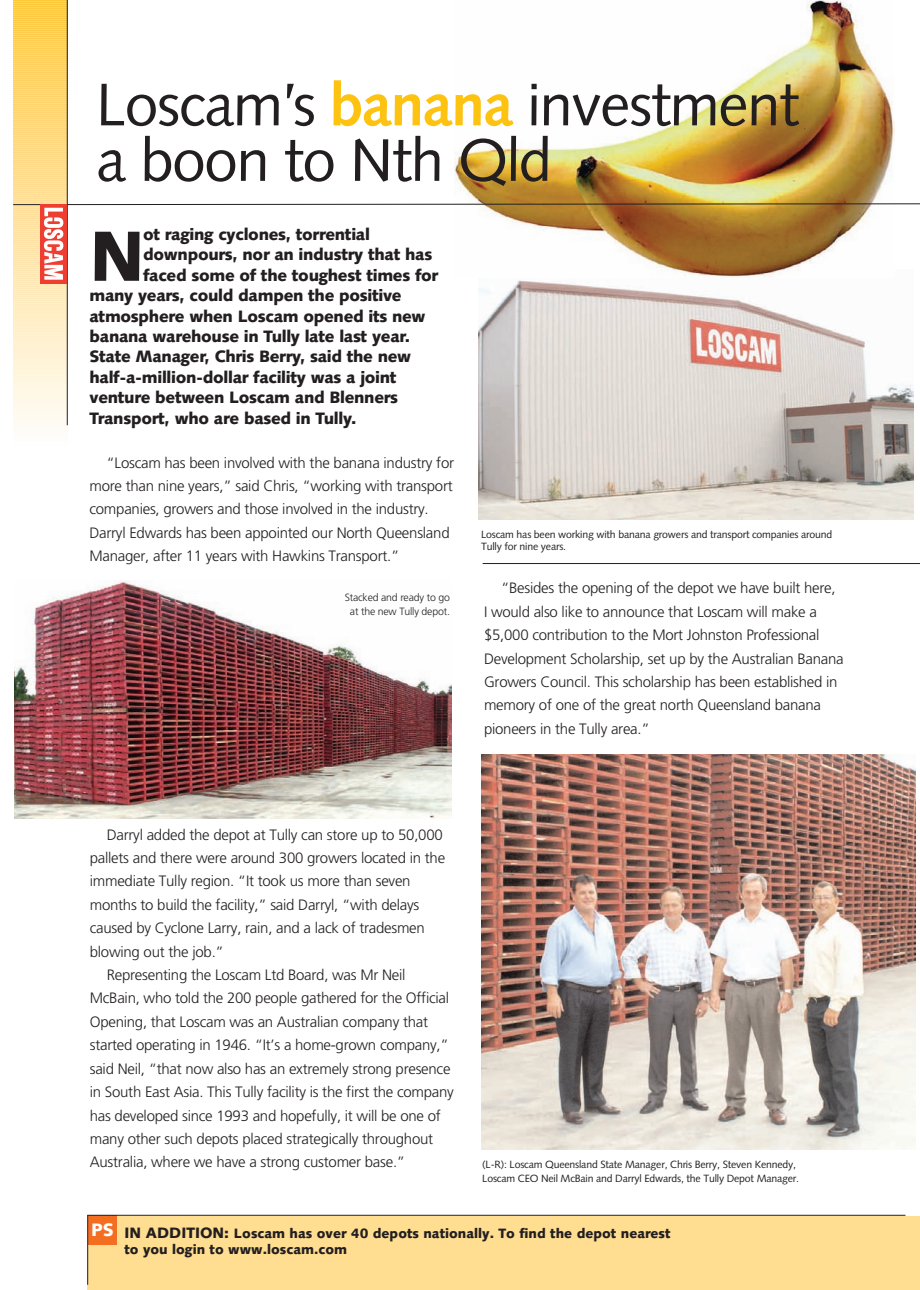
<style>
.page{position:relative;width:920px;height:1290px;background:#fff}
.page>*{position:absolute;margin:0;border:0;box-sizing:border-box;transform-origin:0 0}
.t1{font:900 70.95px "Syntax";color:#231f20}
.t2{font:60px/55.5px "Syntax";letter-spacing:-.02em;color:#231f20}
.t3{font:900 18px "Syntax";color:#fff}
.t4{font:900 16.5px "Syntax";letter-spacing:-.02em;color:#231f20}
.t5{font:300 15px/23.4px "Frutiger";letter-spacing:-.015em;color:#231f20}
.t6{font:900 13.5px/16.5px "Syntax";color:#231f20}
.t7{font:10.5px/12px "Syntax";letter-spacing:-.015em;color:#231f20}
.t8{font:300 10.5px/13.5px "Frutiger";letter-spacing:-.015em;color:#231f20;text-align:center}
.s1{font-weight:700;color:#fec210}
.s2{font-size:15px}
</style>
<div class="page">
<img style="left:13px;top:0;width:906px;height:1289px">
<h2 class="t2" style="left:96px;top:82px;width:704px">Loscam’s <span class="s1">banana</span> investment a boon to Nth Qld</h2>
<h1 class="t1" style="left:89px;top:227px;width:57px">N</h1>
<p class="t4" style="left:143px;top:227px;width:228px">ot raging cyclones, torrential</p>
<p class="t4" style="left:143px;top:248px;width:290px">downpours, nor an industry that has</p>
<p class="t4" style="left:143px;top:268px;width:296px">faced some of the toughest times for</p>
<p class="t4" style="left:89px;top:289px;width:313px">many years, could dampen the positive</p>
<p class="t4" style="left:89px;top:309px;width:337px">atmosphere when Loscam opened its new</p>
<p class="t4" style="left:89px;top:329px;width:322px">banana warehouse in Tully late last year.</p>
<p class="t4" style="left:89px;top:350px;width:323px">State Manager, Chris Berry, said the new</p>
<p class="t4" style="left:89px;top:370px;width:308px">half-a-million-dollar facility was a joint</p>
<p class="t4" style="left:89px;top:391px;width:310px">venture between Loscam and Blenners</p>
<p class="t4" style="left:89px;top:411px;width:268px">Transport, who are based in Tully.</p>
<p class="t5" style="left:89px;top:451px;width:366px;text-indent:17px">“Loscam has been involved with the banana industry for more than nine years,” said Chris, “working with transport companies, growers and those involved in the industry.<br>Darryl Edwards has been appointed our North Queensland Manager, after 11 years with Hawkins Transport.”</p>
<p class="t8" style="left:344px;top:591px;width:107px">Stacked and ready to go at the new Tully depot.</p>
<p class="t7" style="left:481px;top:529px;width:353px">Loscam has been working with banana growers and transport companies around<br>Tully for nine years.</p>
<p class="t5" style="left:484px;top:577px;width:361px;text-indent:17px">“Besides the opening of the depot we have built here,<br>I would also like to announce that Loscam will make a $5,000 contribution to the Mort Johnston Professional Development Scholarship, set up by the Australian Banana Growers Council. This scholarship has been established in memory of one of the great north Queensland banana pioneers in the Tully area.”</p>
<p class="t5" style="left:107px;top:823px;width:337px">Darryl added the depot at Tully can store up to 50,000</p>
<p class="t5" style="left:90px;top:847px;width:357px">pallets and there were around 300 growers located in the</p>
<p class="t5" style="left:90px;top:870px;width:322px">immediate Tully region. “It took us more than seven</p>
<p class="t5" style="left:90px;top:894px;width:331px">months to build the facility,” said Darryl, “with delays</p>
<p class="t5" style="left:90px;top:917px;width:336px">caused by Cyclone Larry, rain, and a lack of tradesmen</p>
<p class="t5" style="left:90px;top:940px;width:136px">blowing out the job.”</p>
<p class="t5" style="left:107px;top:964px;width:300px">Representing the Loscam Ltd Board, was Mr Neil</p>
<p class="t5" style="left:90px;top:987px;width:361px">McBain, who told the 200 people gathered for the Official</p>
<p class="t5" style="left:90px;top:1011px;width:340px">Opening, that Loscam was an Australian company that</p>
<p class="t5" style="left:90px;top:1034px;width:360px">started operating in 1946. “It’s a home-grown company,”</p>
<p class="t5" style="left:90px;top:1057px;width:362px">said Neil, “that now also has an extremely strong presence</p>
<p class="t5" style="left:90px;top:1081px;width:365px">in South East Asia. This Tully facility is the first the company</p>
<p class="t5" style="left:90px;top:1104px;width:352px">has developed since 1993 and hopefully, it will be one of</p>
<p class="t5" style="left:90px;top:1128px;width:345px">many other such depots placed strategically throughout</p>
<p class="t5" style="left:90px;top:1151px;width:317px">Australia, where we have a strong customer base.”</p>
<p class="t7" style="left:482px;top:1158px;width:318px;line-height:13.5px">(L-R): Loscam Queensland State Manager, Chris Berry, Steven Kennedy,<br>Loscam CEO Neil McBain and Darryl Edwards, the Tully Depot Manager.</p>
<p class="t3" style="left:91px;top:1222px;width:24px">PS</p>
<p class="t6" style="left:124px;top:1226px;width:547px"><span class="s2">IN ADDITION:</span> Loscam has over 40 depots nationally. To find the depot nearest to you login to www.loscam.com</p>
</div>
